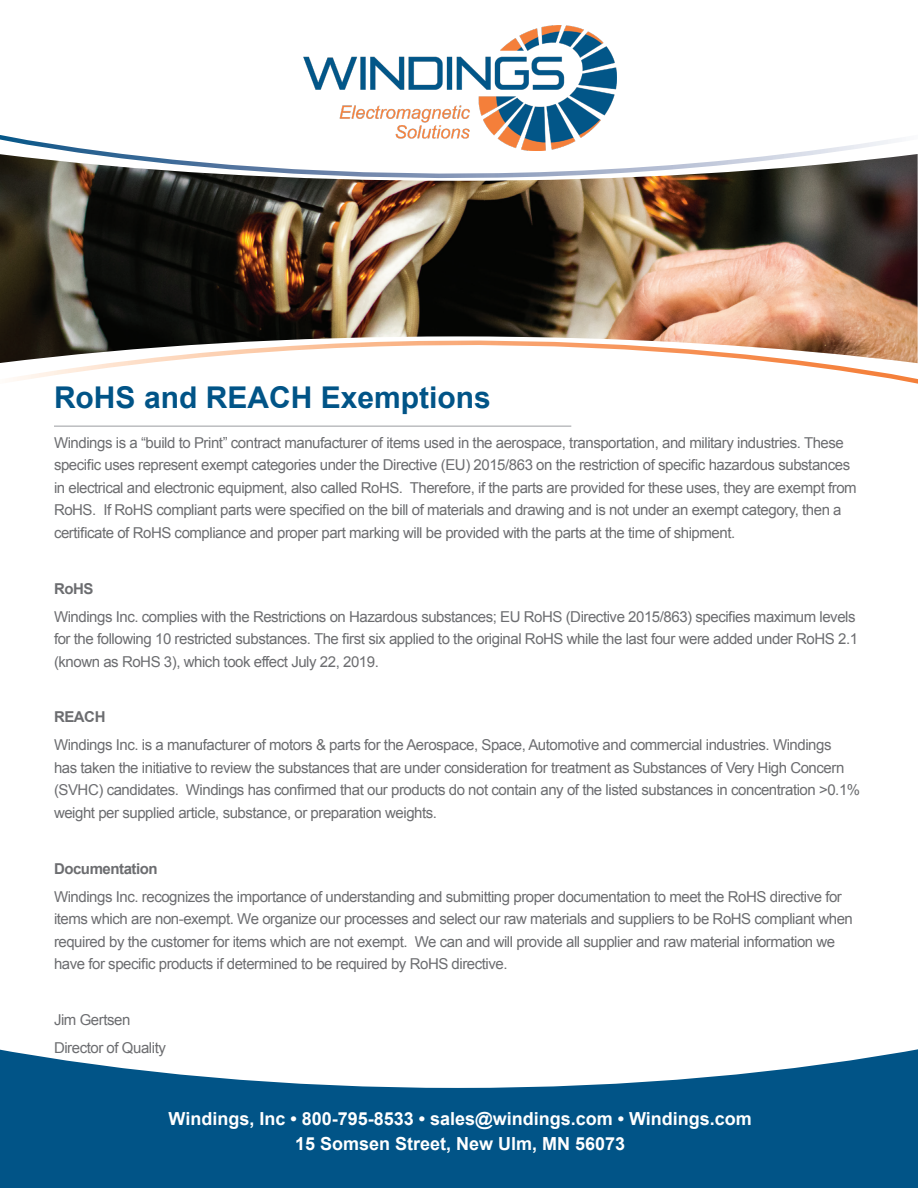
<style>
.page{position:relative;width:918px;height:1188px;background:#fff}
.page>*{position:absolute;margin:0;border:0;box-sizing:border-box;transform-origin:0 0}
.t1{font:700 30px "Arial";color:#015487}
.t2{font:700 18px/24.9px "Arial";color:#fff;text-align:center}
.t3{font:15px/22.5px "Arial";letter-spacing:-.03em;color:#6c6d70}
.t4{font:700 15px "Arial";letter-spacing:-.03em;color:#6c6d70}
</style>
<div class="page">
<svg style="left:0;top:1049px;width:918px;height:139px;fill:#015487"></svg>
<img style="left:303px;top:26px;width:314px;height:103px">
<svg style="left:0;top:129px;width:902px;height:25px"></svg>
<svg style="left:13px;top:363px;width:905px;height:21px"></svg>
<img style="left:0;top:154px;width:918px;height:209px">
<hr style="left:55px;top:425px;width:516px;height:2px;background:#bcbdc0">
<p class="t1" style="left:54px;top:378px;width:438px">RoHS and REACH Exemptions</p>
<p class="t3" style="left:54px;top:432px;width:804px">Windings is a “build to Print” contract manufacturer of items used in the aerospace, transportation, and military industries. These specific uses represent exempt categories under the Directive (EU) 2015/863 on the restriction of specific hazardous substances in electrical and electronic equipment, also called RoHS. Therefore, if the parts are provided for these uses, they are exempt from RoHS. If RoHS compliant parts were specified on the bill of materials and drawing and is not under an exempt category, then a certificate of RoHS compliance and proper part marking will be provided with the parts at the time of shipment.</p>
<p class="t4" style="left:54px;top:579px;width:41px">RoHS</p>
<p class="t3" style="left:54px;top:605px;width:806px">Windings Inc. complies with the Restrictions on Hazardous substances; EU RoHS (Directive 2015/863) specifies maximum levels for the following 10 restricted substances. The first six applied to the original RoHS while the last four were added under RoHS 2.1 (known as RoHS 3), which took effect July 22, 2019.</p>
<p class="t4" style="left:54px;top:707px;width:53px">REACH</p>
<p class="t3" style="left:54px;top:734px;width:808px">Windings Inc. is a manufacturer of motors &amp; parts for the Aerospace, Space, Automotive and commercial industries. Windings<br>has taken the initiative to review the substances that are under consideration for treatment as Substances of Very High Concern (SVHC) candidates. Windings has confirmed that our products do not contain any of the listed substances in concentration &gt;0.1% weight per supplied article, substance, or preparation weights.</p>
<p class="t4" style="left:54px;top:858px;width:105px">Documentation</p>
<p class="t3" style="left:54px;top:885px;width:800px">Windings Inc. recognizes the importance of understanding and submitting proper documentation to meet the RoHS directive for items which are non-exempt. We organize our processes and select our raw materials and suppliers to be RoHS compliant when required by the customer for items which are not exempt. We can and will provide all supplier and raw material information we have for specific products if determined to be required by RoHS directive.</p>
<p class="t3" style="left:54px;top:1008px;width:78px">Jim Gertsen</p>
<p class="t3" style="left:54px;top:1036px;width:113px">Director of Quality</p>
<p class="t2" style="left:169px;top:1106px;width:585px">Windings, Inc • 800-795-8533 • sales@windings.com • Windings.com<br>15 Somsen Street, New Ulm, MN 56073</p>
</div>
